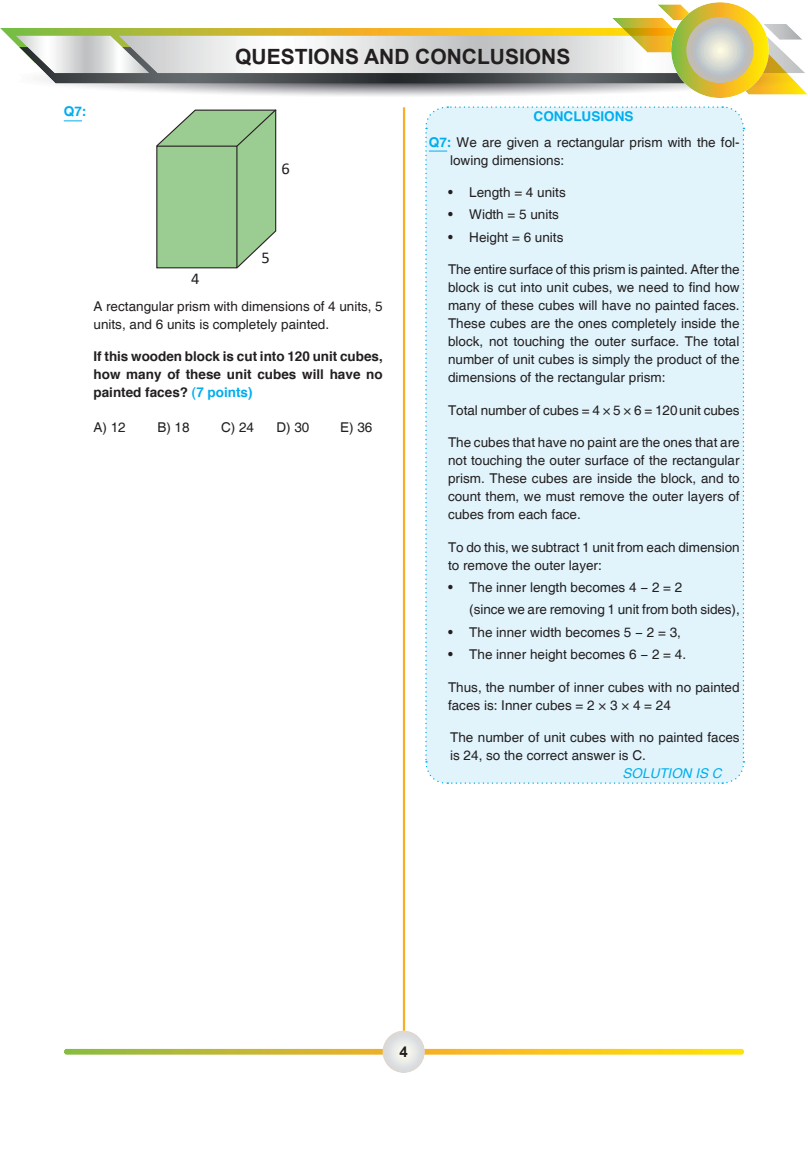
<style>
.page{position:relative;width:808px;height:1149px;background:#fff}
.page>*{position:absolute;margin:0;border:0;box-sizing:border-box;transform-origin:0 0}
.t1{font:700 21px "Arial";color:#231f20}
.t2{font:16.5px "Calibri";color:#231f20}
.t3{font:700 15px "Arial";color:#231f20}
.t4{font:13.5px/18px "Helvetica";color:#231f20}
.t5{font:700 13.5px/18px "Helvetica";color:#231f20;text-align:justify}
.t6{font:italic 13.5px "Helvetica";color:#00aeef}
.t7{font:13.5px "Swis 721 BT Bold";color:#00aeef}
.s1{color:#00aeef}
.s2{font-weight:700;color:#00aeef}
.s3{font-family:"Swis 721 BT Bold";color:#00aeef}
.s4{font-family:"Helvetica T."}
</style>
<div class="page">
<svg style="left:0;top:2px;width:808px;height:96px"></svg>
<svg style="left:686px;top:17px;width:68px;height:66px"></svg>
<svg style="left:64px;top:1048px;width:680px;height:6px"></svg>
<svg style="left:382px;top:1030px;width:43px;height:42px"></svg>
<hr style="left:403px;top:107px;width:2px;height:923px;background:#f7b026">
<svg style="left:64px;top:120px;width:18px;height:1px"></svg>
<svg style="left:156px;top:109px;width:121px;height:160px"></svg>
<div style="left:425px;top:106px;width:320px;height:678px;background:#e1f4fc"></div>
<h1 class="t1" style="left:235px;top:44px;width:337px">QUESTIONS AND CONCLUSIONS</h1>
<p class="t7" style="left:64px;top:104px;width:24px">Q7:</p>
<p class="t2" style="left:281px;top:159px;width:10px">6</p>
<p class="t2" style="left:191px;top:269px;width:10px">4</p>
<p class="t2" style="left:261px;top:248px;width:10px">5</p>
<p class="t4" style="left:94px;top:298px;width:291px">A rectangular prism with dimensions of 4 units, 5 units, and 6 units is completely painted.</p>
<p class="t5" style="left:94px;top:349px;width:291px">If this wooden block is cut into 120 unit cubes, how many of these unit cubes will have no painted faces? <span class="s1">(7 points)</span></p>
<p class="t4" style="left:94px;top:419px;width:34px">A) 12</p>
<p class="t4" style="left:157px;top:419px;width:34px">B) 18</p>
<p class="t4" style="left:221px;top:419px;width:35px">C) 24</p>
<p class="t4" style="left:276px;top:419px;width:35px">D) 30</p>
<p class="t4" style="left:340px;top:419px;width:34px">E) 36</p>
<p class="t4" style="left:429px;top:105px;width:312px;line-height:25.2px;text-align:center"><span class="s2">CONCLUSIONS<br></span><span class="s3">Q7:</span> We are given a rectangular prism with the fol-</p>
<p class="t4" style="left:450px;top:151px;width:116px">lowing dimensions:</p>
<p class="t4" style="left:448px;top:184px;width:119px"><span class="s4">•</span> Length = 4 units</p>
<p class="t4" style="left:448px;top:207px;width:112px"><span class="s4">•</span> Width = 5 units</p>
<p class="t4" style="left:448px;top:229px;width:117px"><span class="s4">•</span> Height = 6 units</p>
<p class="t4" style="left:448px;top:261px;width:293px;text-align:justify">The entire surface of this prism is painted. After the block is cut into unit cubes, we need to find how many of these cubes will have no painted faces.<br>These cubes are the ones completely inside the block, not touching the outer surface. The total number of unit cubes is simply the product of the dimensions of the rectangular prism:</p>
<p class="t4" style="left:448px;top:402px;width:293px">Total number of cubes = 4 × 5 × 6 = 120 unit cubes</p>
<p class="t4" style="left:448px;top:434px;width:293px;text-align:justify">The cubes that have no paint are the ones that are not touching the outer surface of the rectangular prism. These cubes are inside the block, and to count them, we must remove the outer layers of cubes from each face.</p>
<p class="t4" style="left:448px;top:539px;width:293px">To do this, we subtract 1 unit from each dimension to remove the outer layer:</p>
<p class="t4" style="left:469px;top:576px;width:272px;line-height:22.2px;text-indent:-21px"><span class="s4">•</span> The inner length becomes 4 − 2 = 2<br>(since we are removing 1 unit from both sides),</p>
<p class="t4" style="left:448px;top:623px;width:234px"><span class="s4">•</span> The inner width becomes 5 − 2 = 3,</p>
<p class="t4" style="left:448px;top:645px;width:240px"><span class="s4">•</span> The inner height becomes 6 − 2 = 4.</p>
<p class="t4" style="left:448px;top:678px;width:293px">Thus, the number of inner cubes with no painted faces is: Inner cubes = 2 × 3 × 4 = 24</p>
<p class="t4" style="left:450px;top:729px;width:291px">The number of unit cubes with no painted faces is 24, so the correct answer is C.</p>
<p class="t6" style="left:623px;top:765px;width:101px">SOLUTION IS C</p>
<p class="t3" style="left:399px;top:1042px;width:10px">4</p>
</div>
